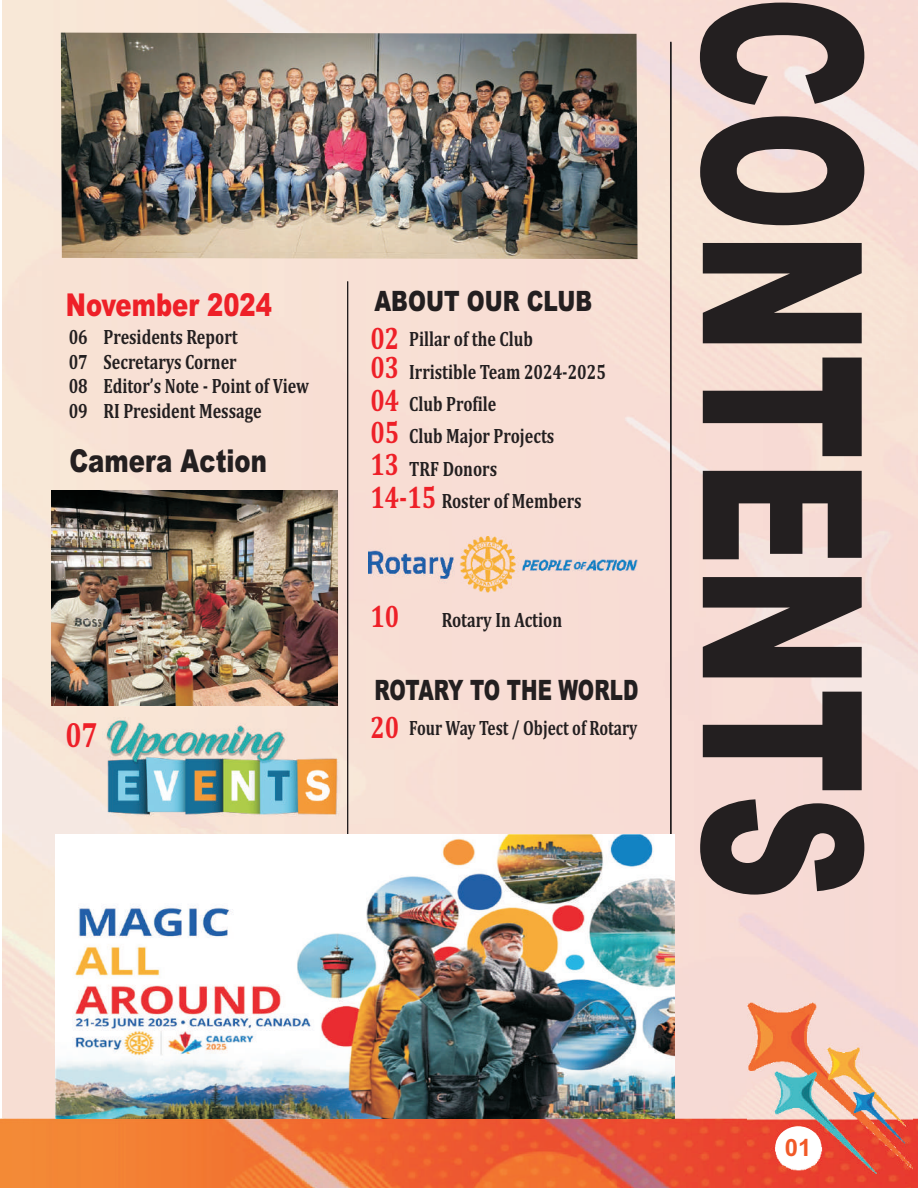
<style>
.page{position:relative;width:918px;height:1188px;background:#fff}
.page>*{position:absolute;margin:0;border:0;box-sizing:border-box;transform-origin:0 0}
.t1{font:900 221.85px "Arial";color:#231f20;scale:.66 1}
.t2{font:700 35.7px "Cambria";color:#ee2028;scale:.77 1}
.t3{font:900 31.65px "Arial";color:#231f20;scale:.77 1}
.t4{font:700 31.65px "Cambria";color:#ee2028;scale:.77 1}
.t5{font:900 31.5px "Arial";color:#ee2028;scale:.77 1}
.t6{font:900 28.05px "Arial";color:#231f20;scale:.7 1}
.t7{font:900 28.05px "Arial";color:#231f20;scale:.77 1}
.t8{font:700 23.85px "Arial";color:#f15927}
.t9{font:700 21px/24.6px "Cambria";color:#231f20;scale:.77 1}
.t10{font:700 21px "Cambria";color:#231f20;scale:.74 1}
.s1{font-size:31.65px;color:#ee2028}
</style>
<div class="page">
<img style="left:2px;top:0;width:916px;height:1118px">
<img style="left:0;top:1118px;width:918px;height:70px">
<img style="left:748px;top:1002px;width:165px;height:171px">
<div style="left:775px;top:1126px;width:46px;height:43px;background:#fff;border-radius:50%"></div>
<div style="left:671px;top:42px;width:1px;height:814px;border:1px solid #231f20"></div>
<img style="left:61px;top:33px;width:577px;height:226px">
<div style="left:347px;top:282px;width:1px;height:568px;border:1px solid #231f20"></div>
<img style="left:103px;top:718px;width:239px;height:99px">
<img style="left:369px;top:537px;width:269px;height:55px">
<img style="left:55px;top:835px;width:620px;height:283px">
<img style="left:52px;top:490px;width:286px;height:215px">
<h3 class="t5" style="left:66px;top:293px;width:269px">November 2024</h3>
<p class="t9" style="left:104px;top:326px;width:269px">Presidents Report<br>Secretarys Corner<br>Editor’s Note - Point of View<br>RI President Message</p>
<p class="t9" style="left:69px;top:326px;width:26px;text-align:justify">06<br>07<br>08<br>09</p>
<h3 class="t3" style="left:69px;top:450px;width:258px">Camera Action</h3>
<h2 class="t2" style="left:65px;top:720px;width:44px">07</h2>
<h3 class="t7" style="left:374px;top:291px;width:284px">ABOUT OUR CLUB</h3>
<p class="t9" style="left:370px;top:324px;width:307px;line-height:32.4px"><span class="s1">02</span> Pillar of the Club<br><span class="s1">03</span> Irristible Team 2024-2025<br><span class="s1">04</span> Club Profile<br><span class="s1">05</span> Club Major Projects<br><span class="s1">13</span> TRF Donors<br><span class="s1">14-15</span> Roster of Members</p>
<h3 class="t4" style="left:370px;top:602px;width:39px">10</h3>
<p class="t9" style="left:442px;top:609px;width:158px">Rotary In Action</p>
<h3 class="t6" style="left:374px;top:680px;width:379px">ROTARY TO THE WORLD</h3>
<p class="t10" style="left:370px;top:719px;width:362px"><span class="s1">20</span> Four Way Test / Object of Rotary</p>
<h1 class="t1" style="left:862px;top:-4px;width:1372px;rotate:90deg">CONTENTS</h1>
<p class="t8" style="left:785px;top:1139px;width:28px">01</p>
</div>
